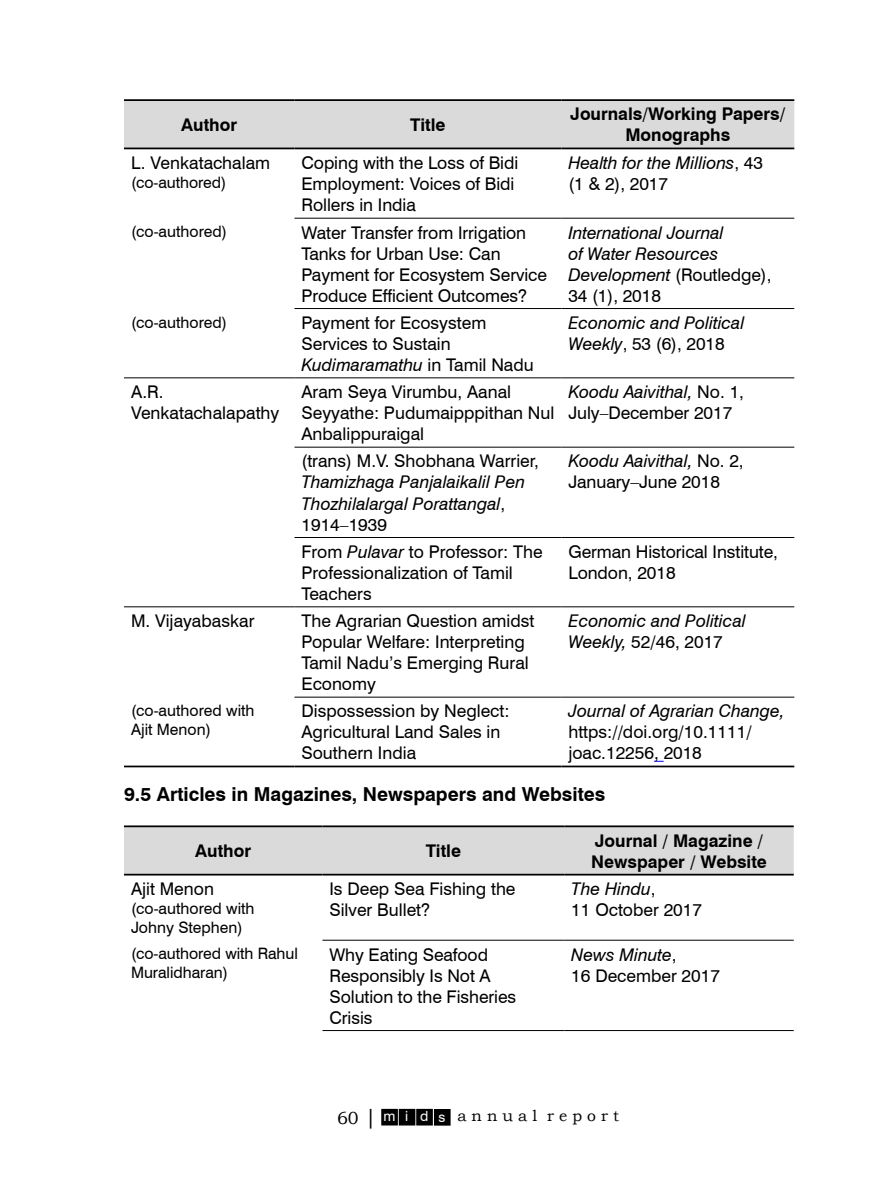
<style>
.page{position:relative;width:893px;height:1191px;background:#fff}
.page>*{position:absolute;margin:0;border:0;box-sizing:border-box;transform-origin:0 0}
.t1{font:700 19.25px "Swiss 721 BT";color:#000}
.t2{font:17.5px/21px "Swiss 721 BT";color:#000}
.t3{font:italic 17.5px/21px "Swiss 721 BT";color:#000}
.t4{font:700 17.5px/21px "Swiss 721 BT";color:#000;text-align:center}
.t5{font:15.75px/18.9px "Swiss 721 BT";color:#000}
.t6{font:15.75px "Bookman Old Style";color:#000}
.s1{font-style:normal}
.s2{font-style:italic}
.s3{font-size:17.5px}
.s4{font-size:21px}
.s5{font-family:"Swiss 721 BT";font-size:14px;color:#fff}
</style>
<div class="page">
<div style="left:382px;top:1109px;width:15px;height:15px;background:#000"></div>
<div style="left:381px;top:1108px;width:17px;height:17px;border:2px solid #000"></div>
<div style="left:400px;top:1109px;width:14px;height:15px;background:#000"></div>
<div style="left:399px;top:1108px;width:16px;height:17px;border:2px solid #000"></div>
<div style="left:417px;top:1109px;width:15px;height:15px;background:#000"></div>
<div style="left:416px;top:1108px;width:17px;height:17px;border:2px solid #000"></div>
<div style="left:435px;top:1109px;width:15px;height:15px;background:#000"></div>
<div style="left:434px;top:1109px;width:17px;height:16px;border:2px solid #000"></div>
<div style="left:124px;top:101px;width:670px;height:47px;background:#dadada"></div>
<hr style="left:294px;top:218px;width:267px;height:1px;background:#000">
<hr style="left:561px;top:218px;width:233px;height:1px;background:#000">
<hr style="left:294px;top:308px;width:267px;height:1px;background:#000">
<hr style="left:561px;top:308px;width:233px;height:1px;background:#000">
<hr style="left:124px;top:377px;width:170px;height:1px;background:#000">
<hr style="left:294px;top:377px;width:267px;height:1px;background:#000">
<hr style="left:561px;top:377px;width:233px;height:1px;background:#000">
<hr style="left:294px;top:447px;width:267px;height:1px;background:#000">
<hr style="left:561px;top:447px;width:233px;height:1px;background:#000">
<hr style="left:294px;top:537px;width:267px;height:1px;background:#000">
<hr style="left:561px;top:537px;width:233px;height:1px;background:#000">
<hr style="left:294px;top:606px;width:267px;height:1px;background:#000">
<hr style="left:561px;top:606px;width:233px;height:1px;background:#000">
<hr style="left:124px;top:99px;width:170px;height:2px;background:#000">
<hr style="left:294px;top:99px;width:267px;height:2px;background:#000">
<hr style="left:561px;top:99px;width:233px;height:2px;background:#000">
<hr style="left:124px;top:148px;width:170px;height:1px;background:#000">
<hr style="left:294px;top:148px;width:267px;height:1px;background:#000">
<hr style="left:561px;top:148px;width:233px;height:1px;background:#000">
<hr style="left:294px;top:696px;width:267px;height:1px;background:#000">
<hr style="left:561px;top:696px;width:233px;height:1px;background:#000">
<hr style="left:124px;top:765px;width:170px;height:2px;background:#000">
<hr style="left:294px;top:765px;width:267px;height:2px;background:#000">
<hr style="left:561px;top:765px;width:233px;height:2px;background:#000">
<hr style="left:124px;top:606px;width:170px;height:1px;background:#000">
<div style="left:124px;top:827px;width:670px;height:46px;background:#dadada"></div>
<hr style="left:322px;top:939px;width:242px;height:1px;background:#000">
<hr style="left:564px;top:939px;width:230px;height:1px;background:#000">
<hr style="left:322px;top:1030px;width:242px;height:1px;background:#000">
<hr style="left:564px;top:1030px;width:230px;height:1px;background:#000">
<hr style="left:124px;top:825px;width:198px;height:2px;background:#000">
<hr style="left:322px;top:825px;width:242px;height:2px;background:#000">
<hr style="left:564px;top:825px;width:230px;height:2px;background:#000">
<hr style="left:124px;top:873px;width:198px;height:2px;background:#000">
<hr style="left:322px;top:873px;width:242px;height:2px;background:#000">
<hr style="left:564px;top:873px;width:230px;height:2px;background:#000">
<p class="t4" style="left:181px;top:114px;width:57px">Author</p>
<p class="t4" style="left:410px;top:114px;width:37px">Title</p>
<p class="t4" style="left:570px;top:103px;width:217px">Journals/Working Papers/<br>Monographs</p>
<p class="t2" style="left:131px;top:152px;width:141px">L. Venkatachalam</p>
<p class="t5" style="left:131px;top:172px;width:97px">(co-authored)</p>
<p class="t2" style="left:301px;top:152px;width:218px">Coping with the Loss of Bidi<br>Employment: Voices of Bidi<br>Rollers in India</p>
<p class="t3" style="left:568px;top:152px;width:196px">Health for the Millions<span class="s1">, 43 (1 &amp; 2), 2017</span></p>
<p class="t5" style="left:131px;top:221px;width:98px">(co-authored)</p>
<p class="t2" style="left:301px;top:221px;width:247px">Water Transfer from Irrigation<br>Tanks for Urban Use: Can<br>Payment for Ecosystem Service<br>Produce Efficient Outcomes?</p>
<p class="t3" style="left:568px;top:221px;width:205px">International Journal<br>of Water Resources<br>Development <span class="s1">(Routledge),<br>34 (1), 2018</span></p>
<p class="t5" style="left:131px;top:312px;width:98px">(co-authored)</p>
<p class="t2" style="left:301px;top:311px;width:234px">Payment for Ecosystem<br>Services to Sustain<br><span class="s2">Kudimaramathu</span> in Tamil Nadu</p>
<p class="t3" style="left:568px;top:311px;width:178px">Economic and Political<br>Weekly<span class="s1">, 53 (6), 2018</span></p>
<p class="t2" style="left:131px;top:381px;width:150px">A.R.<br>Venkatachalapathy</p>
<p class="t2" style="left:301px;top:381px;width:254px">Aram Seya Virumbu, Aanal<br>Seyyathe: Pudumaipppithan Nul<br>Anbalippuraigal</p>
<p class="t2" style="left:568px;top:381px;width:177px"><span class="s2">Koodu Aaivithal,</span> No. 1,<br>July–December 2017</p>
<p class="t2" style="left:301px;top:450px;width:239px">(trans) M.V. Shobhana Warrier,</p>
<p class="t3" style="left:301px;top:471px;width:225px">Thamizhaga Panjalaikalil Pen<br>Thozhilalargal Porattangal<span class="s1">,<br>1914–1939</span></p>
<p class="t2" style="left:568px;top:450px;width:177px"><span class="s2">Koodu Aaivithal,</span> No. 2,<br>January–June 2018</p>
<p class="t2" style="left:301px;top:540px;width:243px">From <span class="s2">Pulavar</span> to Professor: The<br>Professionalization of Tamil<br>Teachers</p>
<p class="t2" style="left:568px;top:540px;width:211px">German Historical Institute,<br>London, 2018</p>
<p class="t2" style="left:131px;top:610px;width:125px">M. Vijayabaskar</p>
<p class="t2" style="left:301px;top:610px;width:234px">The Agrarian Question amidst<br>Popular Welfare: Interpreting<br>Tamil Nadu’s Emerging Rural<br>Economy</p>
<p class="t3" style="left:568px;top:610px;width:179px">Economic and Political<br>Weekly, <span class="s1">52/46, 2017</span></p>
<p class="t5" style="left:131px;top:700px;width:125px">(co-authored with<br>Ajit Menon)</p>
<p class="t2" style="left:301px;top:700px;width:210px">Dispossession by Neglect:<br>Agricultural Land Sales in<br>Southern India</p>
<p class="t3" style="left:568px;top:700px;width:218px">Journal of Agrarian Change,</p>
<p class="t2" style="left:568px;top:721px;width:185px">https://doi.org/10.1111/ joac.12256, 2018</p>
<p class="t1" style="left:124px;top:780px;width:483px">9.5 Articles in Magazines, Newspapers and Websites</p>
<p class="t4" style="left:195px;top:840px;width:57px">Author</p>
<p class="t4" style="left:426px;top:840px;width:37px">Title</p>
<p class="t4" style="left:591px;top:829px;width:177px;text-align:left">Journal / Magazine /<br>Newspaper / Website</p>
<p class="t2" style="left:131px;top:878px;width:84px">Ajit Menon</p>
<p class="t5" style="left:131px;top:898px;width:125px">(co-authored with<br>Johny Stephen)</p>
<p class="t2" style="left:329px;top:878px;width:188px">Is Deep Sea Fishing the<br>Silver Bullet?</p>
<p class="t2" style="left:571px;top:878px;width:132px"><span class="s2">The Hindu</span>,<br>11 October 2017</p>
<p class="t5" style="left:131px;top:943px;width:168px">(co-authored with Rahul<br>Muralidharan)</p>
<p class="t2" style="left:329px;top:943px;width:188px">Why Eating Seafood<br>Responsibly Is Not A<br>Solution to the Fisheries<br>Crisis</p>
<p class="t2" style="left:571px;top:943px;width:150px"><span class="s2">News Minute</span>,<br>16 December 2017</p>
<p class="t6" style="left:337px;top:1105px;width:283px"><span class="s3">60</span> <span class="s4">|</span><span class="s5">mi ds</span> a n n u a l r e p o r t</p>
</div>
